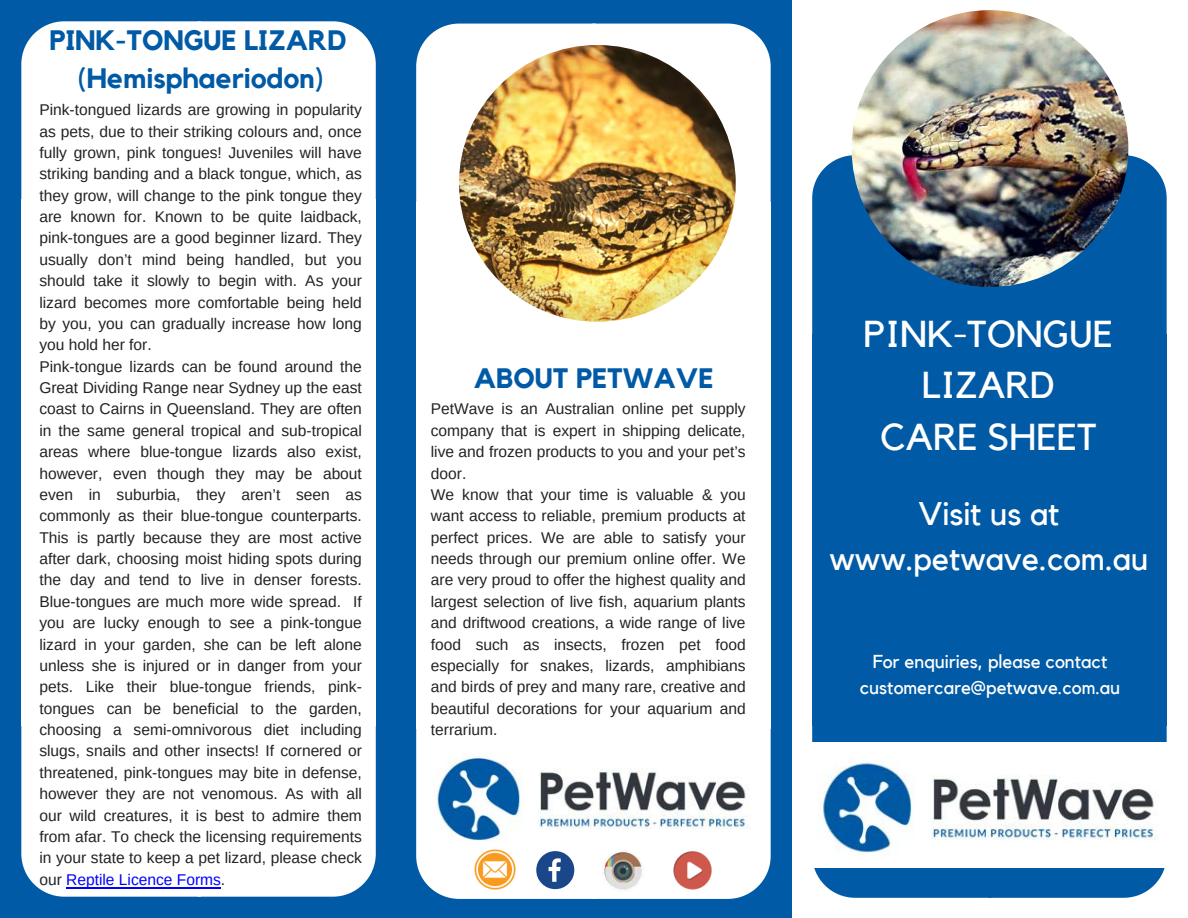
<style>
.page{position:relative;width:1188px;height:918px;background:#fff}
.page>*{position:absolute;margin:0;border:0;box-sizing:border-box;transform-origin:0 0}
.t1{font:37.35px/51.8px "Kollektif";color:#fff;text-align:center}
.t2{font:32.7px/45px "Kollektif";color:#fff;text-align:center}
.t3{font:700 28.05px/38.2px "Kollektif";color:#005aa5;text-align:center}
.t4{font:18.75px/25.8px "Kollektif";color:#fff;text-align:center}
.t5{font:15.6px/21.5px "Arimo";color:#222}
.s1{color:#00f}
</style>
<div class="page">
<div style="left:812px;top:155px;width:355px;height:179px;background:#005aa5"></div>
<div style="left:812px;top:334px;width:180px;height:391px;background:#005aa5"></div>
<div style="left:988px;top:334px;width:179px;height:391px;background:#005aa5"></div>
<svg style="left:812px;top:725px;width:355px;height:173px;background:#1769ad"></svg>
<img style="left:812px;top:743px;width:355px;height:124px">
<img style="left:852px;top:10px;width:276px;height:277px;border-radius:50%">
<div style="left:0;top:0;width:397px;height:918px;background:#005aa5"></div>
<div style="left:395px;top:0;width:397px;height:918px;background:#005aa5"></div>
<div style="left:416px;top:24px;width:355px;height:178px;background:#fff"></div>
<div style="left:416px;top:202px;width:180px;height:526px;background:#fff"></div>
<div style="left:592px;top:202px;width:179px;height:526px;background:#fff"></div>
<div style="left:21px;top:21px;width:355px;height:179px;background:#fff"></div>
<div style="left:21px;top:200px;width:180px;height:526px;background:#fff"></div>
<div style="left:197px;top:200px;width:179px;height:526px;background:#fff"></div>
<div style="left:21px;top:726px;width:355px;height:171px;background:#fff"></div>
<hr style="left:66px;top:887px;width:155px;height:1px;background:#00f">
<svg style="left:416px;top:728px;width:355px;height:171px;background:#d4dae0"></svg>
<img style="left:459px;top:45px;width:277px;height:277px;border-radius:50%">
<h3 class="t3" style="left:50px;top:20px;width:299px">PINK-TONGUE LIZARD (Hemisphaeriodon)</h3>
<p class="t5" style="left:39px;top:99px;width:324px">Pink-tongued lizards are growing in popularity as pets, due to their striking colours and, once fully grown, pink tongues! Juveniles will have striking banding and a black tongue, which, as they grow, will change to the pink tongue they are known for. Known to be quite laidback, pink-tongues are a good beginner lizard. They usually don’t mind being handled, but you should take it slowly to begin with. As your lizard becomes more comfortable being held by you, you can gradually increase how long you hold her for.<br>Pink-tongue lizards can be found around the Great Dividing Range near Sydney up the east coast to Cairns in Queensland. They are often in the same general tropical and sub-tropical areas where blue-tongue lizards also exist, however, even though they may be about even in suburbia, they aren’t seen as commonly as their blue-tongue counterparts.<br>This is partly because they are most active after dark, choosing moist hiding spots during the day and tend to live in denser forests.<br>Blue-tongues are much more wide spread. If you are lucky enough to see a pink-tongue lizard in your garden, she can be left alone unless she is injured or in danger from your pets. Like their blue-tongue friends, pink&shy;tongues can be beneficial to the garden, choosing a semi-omnivorous diet including slugs, snails and other insects! If cornered or threatened, pink-tongues may bite in defense, however they are not venomous. As with all our wild creatures, it is best to admire them from afar. To check the licensing requirements in your state to keep a pet lizard, please check our <span class="s1">Reptile Licence Forms</span>.</p>
<h3 class="t3" style="left:474px;top:359px;width:241px">ABOUT PETWAVE</h3>
<p class="t5" style="left:431px;top:398px;width:316px">PetWave is an Australian online pet supply company that is expert in shipping delicate, live and frozen products to you and your pet’s door.<br>We know that your time is valuable &amp; you want access to reliable, premium products at perfect prices. We are able to satisfy your needs through our premium online offer. We are very proud to offer the highest quality and largest selection of live fish, aquarium plants and driftwood creations, a wide range of live food such as insects, frozen pet food especially for snakes, lizards, amphibians and birds of prey and many rare, creative and beautiful decorations for your aquarium and terrarium.</p>
<h1 class="t1" style="left:864px;top:308px;width:251px">PINK-TONGUE<br>LIZARD<br>CARE SHEET</h1>
<h2 class="t2" style="left:830px;top:492px;width:320px">Visit us at www.petwave.com.au</h2>
<p class="t4" style="left:860px;top:649px;width:262px">For enquiries, please contact customercare@petwave.com.au</p>
</div>
